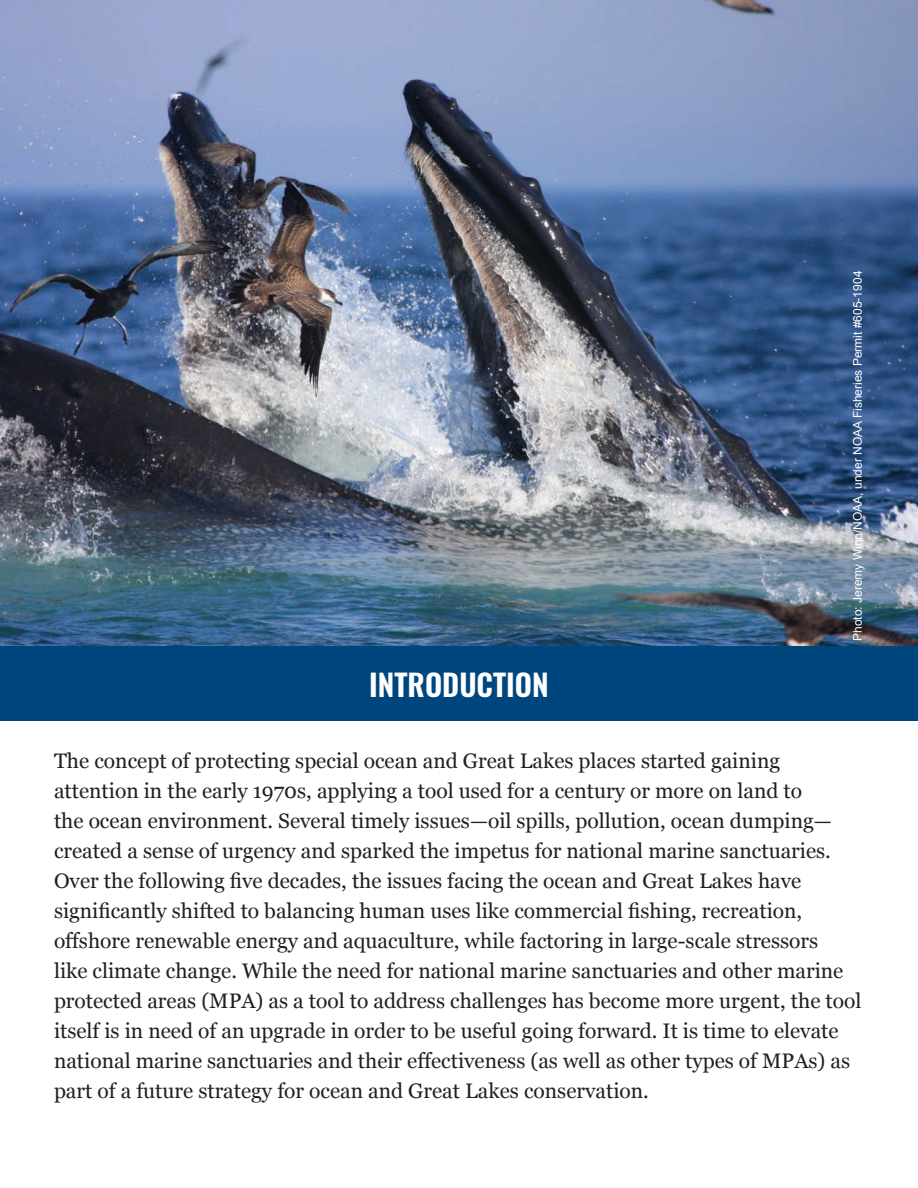
<style>
.page{position:relative;width:918px;height:1188px;background:#fff}
.page>*{position:absolute;margin:0;border:0;box-sizing:border-box;transform-origin:0 0}
.t1{font:600 30px "Oswald";color:#fff}
.t2{font:21px/30px "Georgia";color:#231f20}
.t3{font:12px "Arial";color:#fff}
</style>
<div class="page">
<img style="left:0;top:0;width:918px;height:646px">
<div style="left:0;top:646px;width:918px;height:75px;background:#00467e"></div>
<h2 class="t1" style="left:369px;top:663px;width:181px">INTRODUCTION</h2>
<p class="t3" style="left:850px;top:641px;width:372px;rotate:-90deg">Photo: Jeremy Winn/NOAA, under NOAA Fisheries Permit #605-1904</p>
<p class="t2" style="left:54px;top:744px;width:809px">The concept of protecting special ocean and Great Lakes places started gaining attention in the early 1970s, applying a tool used for a century or more on land to<br>the ocean environment. Several timely issues—oil spills, pollution, ocean dumping— created a sense of urgency and sparked the impetus for national marine sanctuaries.<br>Over the following five decades, the issues facing the ocean and Great Lakes have significantly shifted to balancing human uses like commercial fishing, recreation, offshore renewable energy and aquaculture, while factoring in large-scale stressors<br>like climate change. While the need for national marine sanctuaries and other marine protected areas (MPA) as a tool to address challenges has become more urgent, the tool itself is in need of an upgrade in order to be useful going forward. It is time to elevate national marine sanctuaries and their effectiveness (as well as other types of MPAs) as part of a future strategy for ocean and Great Lakes conservation.</p>
</div>
